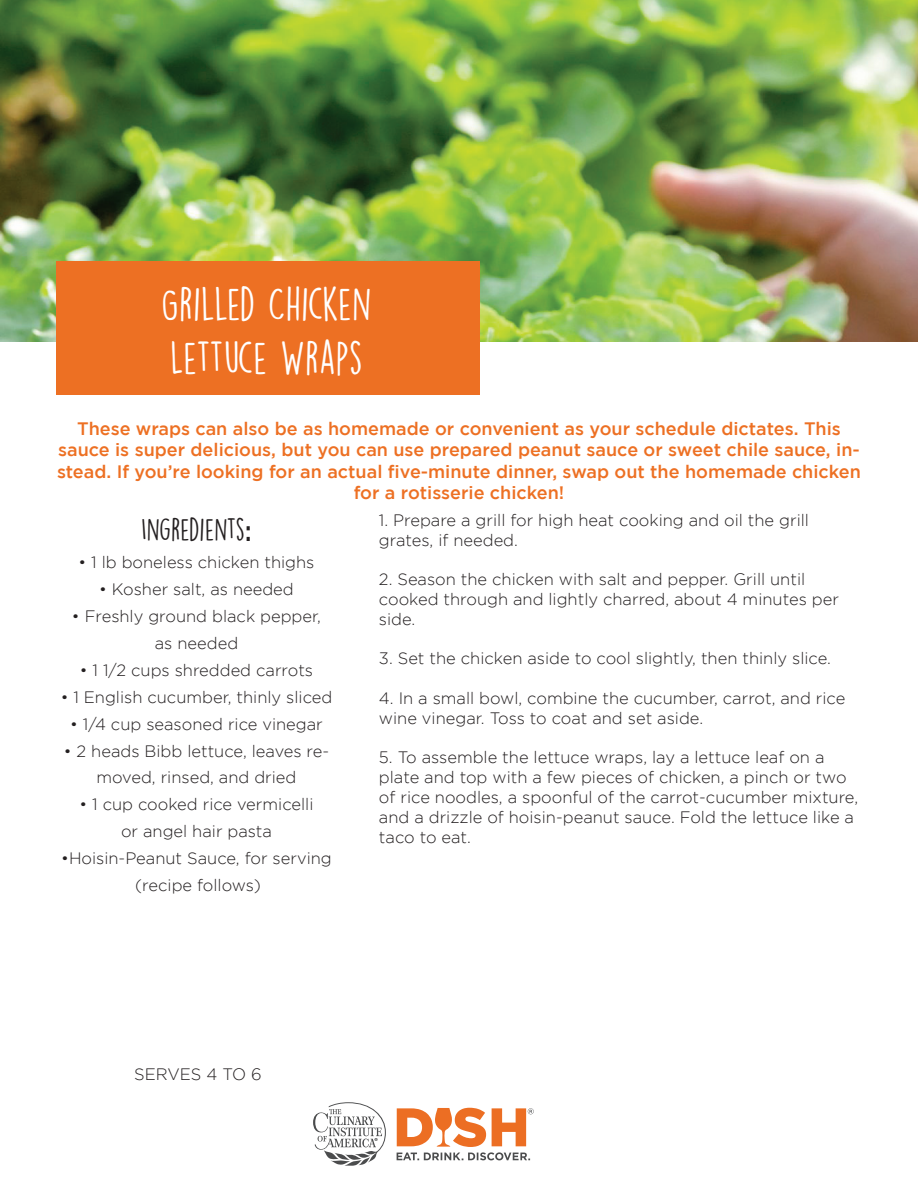
<style>
.page{position:relative;width:918px;height:1188px;background:#fff}
.page>*{position:absolute;margin:0;border:0;box-sizing:border-box;transform-origin:0 0}
.t1{font:42px/54px "DK Lemon Yellow Sun";letter-spacing:-.01em;color:#fff}
.t2{font:28.5px "DK Lemon Yellow Sun";color:#231f20}
.t3{font:500 18px/21.6px "Gotham";color:#ed7023;text-align:center}
.t4{font:300 16.5px/19.8px "Gotham";color:#231f20}
.s1{font-family:"Raleway";font-weight:700}
</style>
<div class="page">
<img style="left:0;top:0;width:918px;height:341px">
<div style="left:56px;top:261px;width:424px;height:134px;background:#ed7023"></div>
<svg style="left:313px;top:1102px;width:73px;height:64px"></svg>
<svg style="left:397px;top:1108px;width:137px;height:52px"></svg>
<h1 class="t1" style="left:161px;top:277px;width:212px">GRILLED CHICKEN<br>LETTUCE WRAPS</h1>
<p class="t3" style="left:57px;top:417px;width:805px">These wraps can also be as homemade or convenient as your schedule dictates. This sauce is super delicious, but you can use prepared peanut sauce or sweet chile sauce, in&shy;stead. If you’re looking for an actual five-minute dinner, swap out the homemade chicken for a rotisserie chicken!</p>
<h2 class="t2" style="left:141px;top:512px;width:112px">INGREDIENTS<span class="s1">:</span></h2>
<p class="t4" style="left:79px;top:552px;width:237px">• 1 lb boneless chicken thighs</p>
<p class="t4" style="left:99px;top:579px;width:196px">• Kosher salt, as needed</p>
<p class="t4" style="left:72px;top:602px;width:251px;line-height:27px;text-align:center">• Freshly ground black pepper, as needed</p>
<p class="t4" style="left:80px;top:660px;width:235px">• 1 1/2 cups shredded carrots</p>
<p class="t4" style="left:61px;top:687px;width:273px">• 1 English cucumber, thinly sliced</p>
<p class="t4" style="left:70px;top:714px;width:254px">• 1/4 cup seasoned rice vinegar</p>
<p class="t4" style="left:64px;top:737px;width:267px;line-height:27px;text-align:center">• 2 heads Bibb lettuce, leaves re&shy;moved, rinsed, and dried</p>
<p class="t4" style="left:80px;top:791px;width:235px;line-height:27px;text-align:center">• 1 cup cooked rice vermicelli or angel hair pasta</p>
<p class="t4" style="left:61px;top:845px;width:272px;line-height:27px;text-align:center">•Hoisin-Peanut Sauce, for serving (recipe follows)</p>
<p class="t4" style="left:379px;top:510px;width:432px">1. Prepare a grill for high heat cooking and oil the grill grates, if needed.</p>
<p class="t4" style="left:379px;top:569px;width:461px">2. Season the chicken with salt and pepper. Grill until cooked through and lightly charred, about 4 minutes per side.</p>
<p class="t4" style="left:379px;top:648px;width:454px">3. Set the chicken aside to cool slightly, then thinly slice.</p>
<p class="t4" style="left:379px;top:688px;width:468px">4. In a small bowl, combine the cucumber, carrot, and rice wine vinegar. Toss to coat and set aside.</p>
<p class="t4" style="left:379px;top:747px;width:481px">5. To assemble the lettuce wraps, lay a lettuce leaf on a plate and top with a few pieces of chicken, a pinch or two of rice noodles, a spoonful of the carrot-cucumber mixture, and a drizzle of hoisin-peanut sauce. Fold the lettuce like a taco to eat.</p>
<p class="t4" style="left:134px;top:1065px;width:129px">SERVES 4 TO 6</p>
</div>
